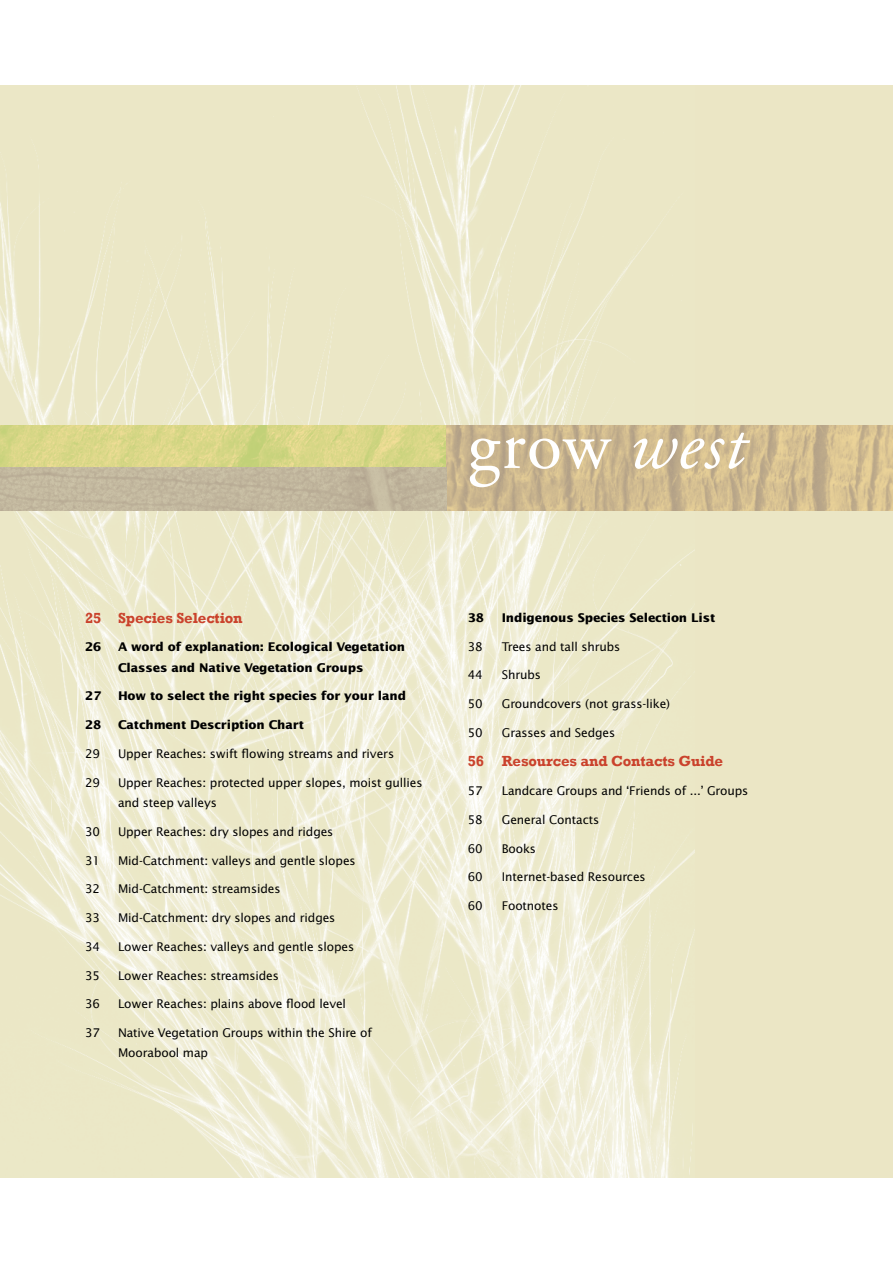
<style>
.page{position:relative;width:893px;height:1263px;background:#fff}
.page>*{position:absolute;margin:0;border:0;box-sizing:border-box;transform-origin:0 0}
.t1{font:72px "Adobe Garamond";color:#fff}
.t2{font:700 15px "Rockwell";letter-spacing:-.01em;color:#ca422c}
.t3{font:12px/20.2px "Lucida Sans";letter-spacing:-.01em;color:#000}
.t4{font:700 12px/20.2px "Lucida Sans";letter-spacing:-.01em;color:#000}
.s1{font-style:italic}
</style>
<div class="page">
<div style="left:0;top:85px;width:893px;height:1093px;background:#ebe6c5"></div>
<img style="left:0;top:85px;width:695px;height:1093px">
<img style="left:0;top:425px;width:446px;height:43px">
<svg style="left:446px;top:425px;width:447px;height:85px;background:#ceb98f"></svg>
<div style="left:0;top:468px;width:446px;height:42px;background:#c1b79e"></div>
<p class="t1" style="left:468px;top:407px;width:276px">grow <span class="s1">west</span></p>
<p class="t2" style="left:85px;top:609px;width:18px">25</p>
<p class="t4" style="left:85px;top:637px;width:18px">26</p>
<p class="t4" style="left:85px;top:686px;width:18px">27</p>
<p class="t4" style="left:85px;top:714px;width:18px">28</p>
<p class="t3" style="left:85px;top:743px;width:17px">29</p>
<p class="t3" style="left:85px;top:772px;width:17px">29</p>
<p class="t3" style="left:85px;top:821px;width:17px">30</p>
<p class="t3" style="left:85px;top:850px;width:17px">31</p>
<p class="t3" style="left:85px;top:878px;width:17px">32</p>
<p class="t3" style="left:85px;top:907px;width:17px">33</p>
<p class="t3" style="left:85px;top:936px;width:17px">34</p>
<p class="t3" style="left:85px;top:965px;width:17px">35</p>
<p class="t3" style="left:85px;top:993px;width:17px">36</p>
<p class="t3" style="left:85px;top:1022px;width:17px">37</p>
<p class="t2" style="left:118px;top:609px;width:126px">Species Selection</p>
<p class="t4" style="left:118px;top:637px;width:289px">A word of explanation: Ecological Vegetation<br>Classes and Native Vegetation Groups</p>
<p class="t4" style="left:118px;top:686px;width:290px">How to select the right species for your land</p>
<p class="t4" style="left:118px;top:714px;width:187px">Catchment Description Chart</p>
<p class="t3" style="left:118px;top:743px;width:278px">Upper Reaches: swift flowing streams and rivers</p>
<p class="t3" style="left:118px;top:772px;width:306px">Upper Reaches: protected upper slopes, moist gullies and steep valleys</p>
<p class="t3" style="left:118px;top:821px;width:217px">Upper Reaches: dry slopes and ridges</p>
<p class="t3" style="left:118px;top:850px;width:239px">Mid-Catchment: valleys and gentle slopes</p>
<p class="t3" style="left:118px;top:878px;width:164px">Mid-Catchment: streamsides</p>
<p class="t3" style="left:118px;top:907px;width:219px">Mid-Catchment: dry slopes and ridges</p>
<p class="t3" style="left:118px;top:936px;width:238px">Lower Reaches: valleys and gentle slopes</p>
<p class="t3" style="left:118px;top:965px;width:162px">Lower Reaches: streamsides</p>
<p class="t3" style="left:118px;top:993px;width:230px">Lower Reaches: plains above flood level</p>
<p class="t3" style="left:118px;top:1022px;width:255px">Native Vegetation Groups within the Shire of<br>Moorabool map</p>
<p class="t4" style="left:468px;top:607px;width:18px">38</p>
<p class="t3" style="left:468px;top:636px;width:17px">38</p>
<p class="t3" style="left:468px;top:665px;width:17px">44</p>
<p class="t3" style="left:468px;top:693px;width:17px">50</p>
<p class="t3" style="left:468px;top:722px;width:17px">50</p>
<p class="t2" style="left:468px;top:752px;width:18px">56</p>
<p class="t3" style="left:468px;top:780px;width:17px">57</p>
<p class="t3" style="left:468px;top:809px;width:17px">58</p>
<p class="t3" style="left:468px;top:838px;width:17px">60</p>
<p class="t3" style="left:468px;top:867px;width:17px">60</p>
<p class="t3" style="left:468px;top:895px;width:17px">60</p>
<p class="t4" style="left:502px;top:607px;width:215px">Indigenous Species Selection List</p>
<p class="t3" style="left:502px;top:636px;width:120px">Trees and tall shrubs</p>
<p class="t3" style="left:502px;top:665px;width:41px">Shrubs</p>
<p class="t3" style="left:502px;top:693px;width:170px">Groundcovers (not grass-like)</p>
<p class="t3" style="left:502px;top:722px;width:115px">Grasses and Sedges</p>
<p class="t2" style="left:502px;top:752px;width:223px">Resources and Contacts Guide</p>
<p class="t3" style="left:502px;top:780px;width:248px">Landcare Groups and ‘Friends of ...’ Groups</p>
<p class="t3" style="left:502px;top:809px;width:99px">General Contacts</p>
<p class="t3" style="left:502px;top:838px;width:36px">Books</p>
<p class="t3" style="left:502px;top:867px;width:145px">Internet-based Resources</p>
<p class="t3" style="left:502px;top:895px;width:58px">Footnotes</p>
</div>
